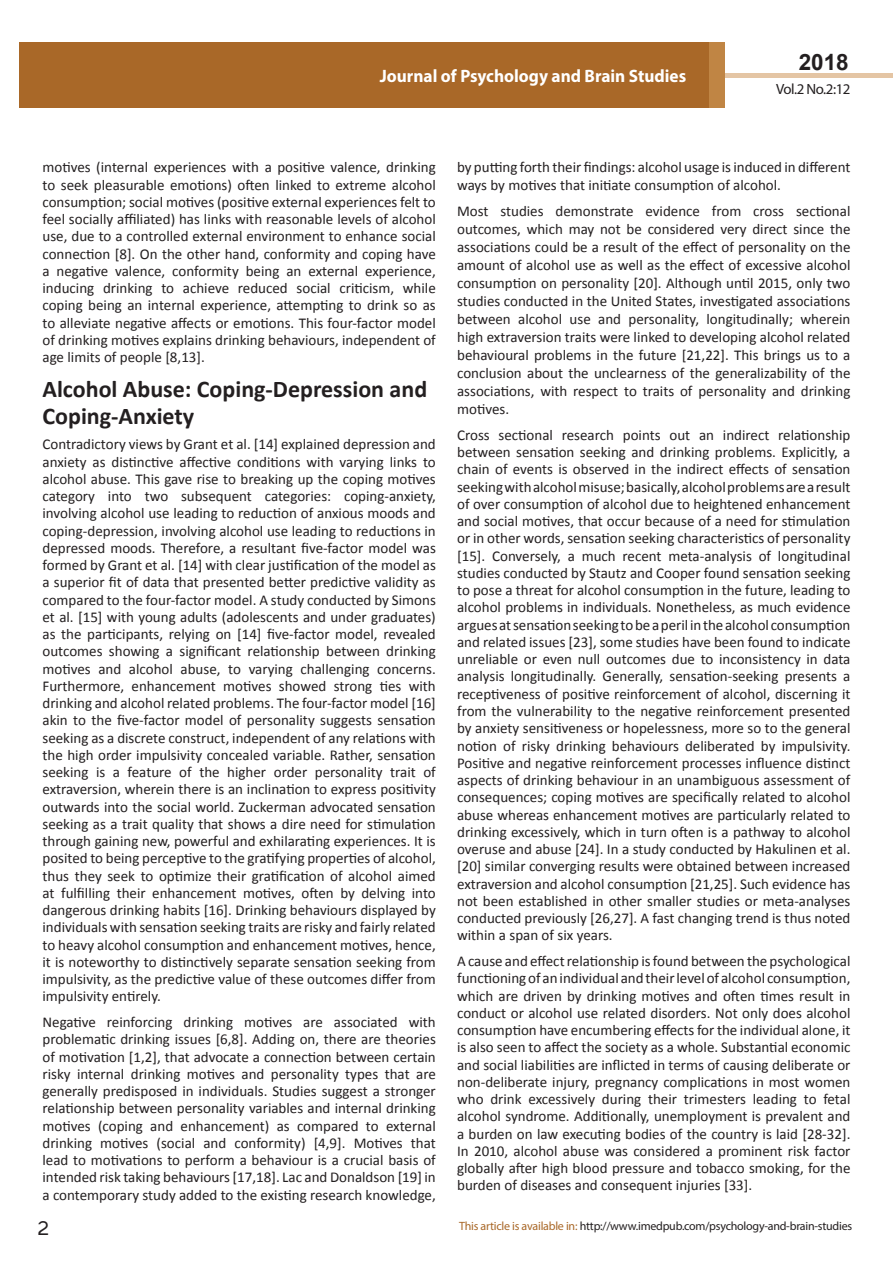
<style>
.page{position:relative;width:893px;height:1263px;background:#fff}
.page>*{position:absolute;margin:0;border:0;box-sizing:border-box;transform-origin:0 0}
.t1{font:25.5px "Tunga";color:#231f20}
.side-heading{font:700 24px/26.4px "Calibri";color:#231f20}
.t2{font:700 22.5px "Arial";color:#231f20}
.t3{font:700 18px "Myriad Pro";color:#fff;scale:.96 1}
.body_text{font:15px/17.2px "Calibri";color:#231f20;text-align:justify}
.t4{font:14.85px "Myriad Pro";letter-spacing:-.03em;color:#231f20}
.t5{font:12px "Myriad Pro";letter-spacing:-.02em;color:#231f20}
.s1{color:#a96828}
</style>
<div class="page">
<div style="left:725px;top:73px;width:168px;height:5px;background:#e4c5a4"></div>
<div style="left:19px;top:42px;width:690px;height:66px;background:#a96828"></div>
<div style="left:709px;top:42px;width:16px;height:66px;background:#c08544"></div>
<p class="t3" style="left:380px;top:64px;width:321px">Journal of Psychology and Brain Studies</p>
<p class="t3" style="left:585px;top:75px;width:128px">ISSN 1698-9465</p>
<h3 class="t2" style="left:799px;top:47px;width:52px">2018</h3>
<p class="t4" style="left:776px;top:80px;width:76px">Vol.2 No.2:12</p>
<p class="body_text" style="left:43px;top:159px;width:395px">motives (internal experiences with a positive valence, drinking to seek pleasurable emotions) often linked to extreme alcohol consumption; social motives (positive external experiences felt to feel socially affiliated) has links with reasonable levels of alcohol use, due to a controlled external environment to enhance social connection [8]. On the other hand, conformity and coping have a negative valence, conformity being an external experience, inducing drinking to achieve reduced social criticism, while coping being an internal experience, attempting to drink so as to alleviate negative affects or emotions. This four-factor model of drinking motives explains drinking behaviours, independent of age limits of people [8,13].</p>
<p class="side-heading" style="left:43px;top:376px;width:386px">Alcohol Abuse: Coping-Depression and<br>Coping-Anxiety</p>
<p class="body_text" style="left:43px;top:436px;width:395px">Contradictory views by Grant et al. [14] explained depression and anxiety as distinctive affective conditions with varying links to alcohol abuse. This gave rise to breaking up the coping motives category into two subsequent categories: coping-anxiety, involving alcohol use leading to reduction of anxious moods and coping-depression, involving alcohol use leading to reductions in depressed moods. Therefore, a resultant five-factor model was formed by Grant et al. [14] with clear justification of the model as a superior fit of data that presented better predictive validity as compared to the four-factor model. A study conducted by Simons et al. [15] with young adults (adolescents and under graduates) as the participants, relying on [14] five-factor model, revealed outcomes showing a significant relationship between drinking motives and alcohol abuse, to varying challenging concerns.<br>Furthermore, enhancement motives showed strong ties with drinking and alcohol related problems. The four-factor model [16] akin to the five-factor model of personality suggests sensation seeking as a discrete construct, independent of any relations with the high order impulsivity concealed variable. Rather, sensation seeking is a feature of the higher order personality trait of extraversion, wherein there is an inclination to express positivity outwards into the social world. Zuckerman advocated sensation seeking as a trait quality that shows a dire need for stimulation through gaining new, powerful and exhilarating experiences. It is posited to being perceptive to the gratifying properties of alcohol, thus they seek to optimize their gratification of alcohol aimed at fulfilling their enhancement motives, often by delving into dangerous drinking habits [16]. Drinking behaviours displayed by individuals with sensation seeking traits are risky and fairly related to heavy alcohol consumption and enhancement motives, hence, it is noteworthy to distinctively separate sensation seeking from impulsivity, as the predictive value of these outcomes differ from impulsivity entirely.</p>
<p class="body_text" style="left:43px;top:1013px;width:395px">Negative reinforcing drinking motives are associated with problematic drinking issues [6,8]. Adding on, there are theories of motivation [1,2], that advocate a connection between certain risky internal drinking motives and personality types that are generally predisposed in individuals. Studies suggest a stronger relationship between personality variables and internal drinking motives (coping and enhancement) as compared to external drinking motives (social and conformity) [4,9]. Motives that lead to motivations to perform a behaviour is a crucial basis of intended risk taking behaviours [17,18]. Lac and Donaldson [19] in a contemporary study added to the existing research knowledge,</p>
<h1 class="t1" style="left:38px;top:1211px;width:13px">2</h1>
<p class="body_text" style="left:457px;top:159px;width:395px">by putting forth their findings: alcohol usage is induced in different ways by motives that initiate consumption of alcohol.</p>
<p class="body_text" style="left:457px;top:202px;width:395px;line-height:18px">Most studies demonstrate evidence from cross sectional outcomes, which may not be considered very direct since the associations could be a result of the effect of personality on the amount of alcohol use as well as the effect of excessive alcohol consumption on personality [20]. Although until 2015, only two studies conducted in the United States, investigated associations between alcohol use and personality, longitudinally; wherein high extraversion traits were linked to developing alcohol related behavioural problems in the future [21,22]. This brings us to a conclusion about the unclearness of the generalizability of the associations, with respect to traits of personality and drinking motives.</p>
<p class="body_text" style="left:457px;top:426px;width:395px">Cross sectional research points out an indirect relationship between sensation seeking and drinking problems. Explicitly, a chain of events is observed in the indirect effects of sensation seeking with alcohol misuse; basically, alcohol problems are a result of over consumption of alcohol due to heightened enhancement and social motives, that occur because of a need for stimulation or in other words, sensation seeking characteristics of personality [15]. Conversely, a much recent meta-analysis of longitudinal studies conducted by Stautz and Cooper found sensation seeking to pose a threat for alcohol consumption in the future, leading to alcohol problems in individuals. Nonetheless, as much evidence argues at sensation seeking to be a peril in the alcohol consumption and related issues [23], some studies have been found to indicate unreliable or even null outcomes due to inconsistency in data analysis longitudinally. Generally, sensation-seeking presents a receptiveness of positive reinforcement of alcohol, discerning it from the vulnerability to the negative reinforcement presented by anxiety sensitiveness or hopelessness, more so to the general notion of risky drinking behaviours deliberated by impulsivity.<br>Positive and negative reinforcement processes influence distinct aspects of drinking behaviour in an unambiguous assessment of consequences; coping motives are specifically related to alcohol abuse whereas enhancement motives are particularly related to drinking excessively, which in turn often is a pathway to alcohol overuse and abuse [24]. In a study conducted by Hakulinen et al. [20] similar converging results were obtained between increased extraversion and alcohol consumption [21,25]. Such evidence has not been established in other smaller studies or meta-analyses conducted previously [26,27]. A fast changing trend is thus noted within a span of six years.</p>
<p class="body_text" style="left:457px;top:952px;width:395px">A cause and effect relationship is found between the psychological functioning of an individual and their level of alcohol consumption, which are driven by drinking motives and often times result in conduct or alcohol use related disorders. Not only does alcohol consumption have encumbering effects for the individual alone, it is also seen to affect the society as a whole. Substantial economic and social liabilities are inflicted in terms of causing deliberate or non-deliberate injury, pregnancy complications in most women who drink excessively during their trimesters leading to fetal alcohol syndrome. Additionally, unemployment is prevalent and a burden on law executing bodies of the country is laid [28-32].<br>In 2010, alcohol abuse was considered a prominent risk factor globally after high blood pressure and tobacco smoking, for the burden of diseases and consequent injuries [33].</p>
<p class="t5" style="left:459px;top:1219px;width:394px"><span class="s1">This article is available in:</span> http://www.imedpub.com/psychology-and-brain-studies</p>
</div>
